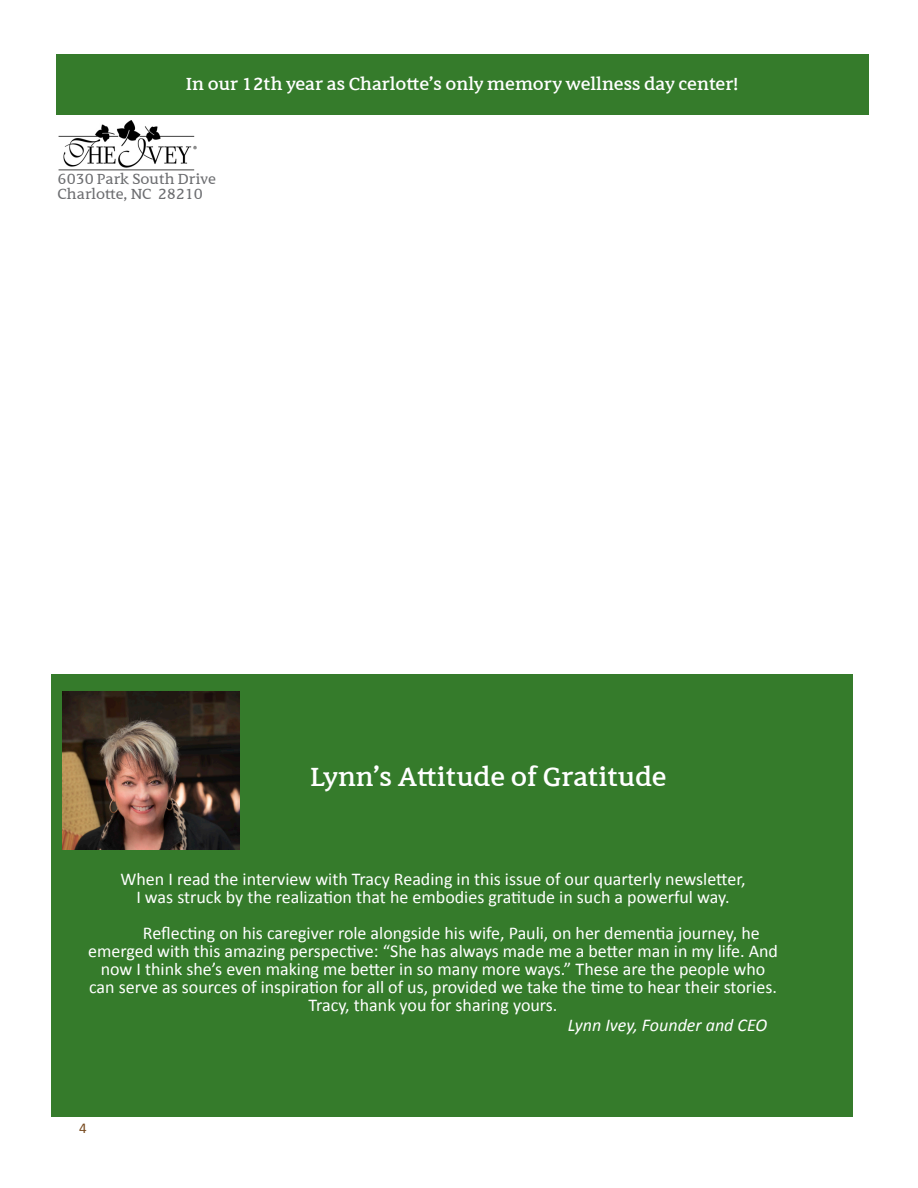
<style>
.page{position:relative;width:918px;height:1188px;background:#fff}
.page>*{position:absolute;margin:0;border:0;box-sizing:border-box;transform-origin:0 0}
.t1{font:500 27px "Filo Pro";color:#fff}
.t2{font:18px "Calibri";color:#fff}
.t3{font:500 18px "Filo Pro";color:#fff}
.t4{font:italic 18px "Calibri";color:#fff}
.t5{font:15px/15px "Filo Pro";color:#6c6d70}
.t6{font:15px "Calibri";color:#76491d}
</style>
<div class="page">
<div style="left:56px;top:54px;width:812px;height:61px;background:#357b2b"></div>
<img style="left:58px;top:121px;width:139px;height:50px">
<div style="left:51px;top:674px;width:802px;height:443px;background:#357b2b"></div>
<img style="left:62px;top:691px;width:177px;height:159px">
<h3 class="t3" style="left:186px;top:72px;width:554px">In our 12th year as Charlotte’s only memory wellness day center!</h3>
<p class="t5" style="left:58px;top:171px;width:160px">6030 Park South Drive<br>Charlotte, NC 28210</p>
<h3 class="t1" style="left:310px;top:759px;width:358px">Lynn’s Attitude of Gratitude</h3>
<h3 class="t2" style="left:120px;top:867px;width:627px">When I read the interview with Tracy Reading in this issue of our quarterly newsletter,</h3>
<h3 class="t2" style="left:136px;top:885px;width:595px">I was struck by the realization that he embodies gratitude in such a powerful way.</h3>
<h3 class="t2" style="left:143px;top:921px;width:618px">Reflecting on his caregiver role alongside his wife, Pauli, on her dementia journey, he</h3>
<h3 class="t2" style="left:88px;top:939px;width:691px">emerged with this amazing perspective: “She has always made me a better man in my life. And</h3>
<h3 class="t2" style="left:101px;top:957px;width:666px">now I think she’s even making me better in so many more ways.” These are the people who</h3>
<h3 class="t2" style="left:89px;top:975px;width:689px">can serve as sources of inspiration for all of us, provided we take the time to hear their stories.</h3>
<h3 class="t2" style="left:309px;top:993px;width:250px">Tracy, thank you for sharing yours.</h3>
<h3 class="t4" style="left:568px;top:1013px;width:201px">Lynn Ivey, Founder and CEO</h3>
<h3 class="t6" style="left:79px;top:1118px;width:9px">4</h3>
</div>
